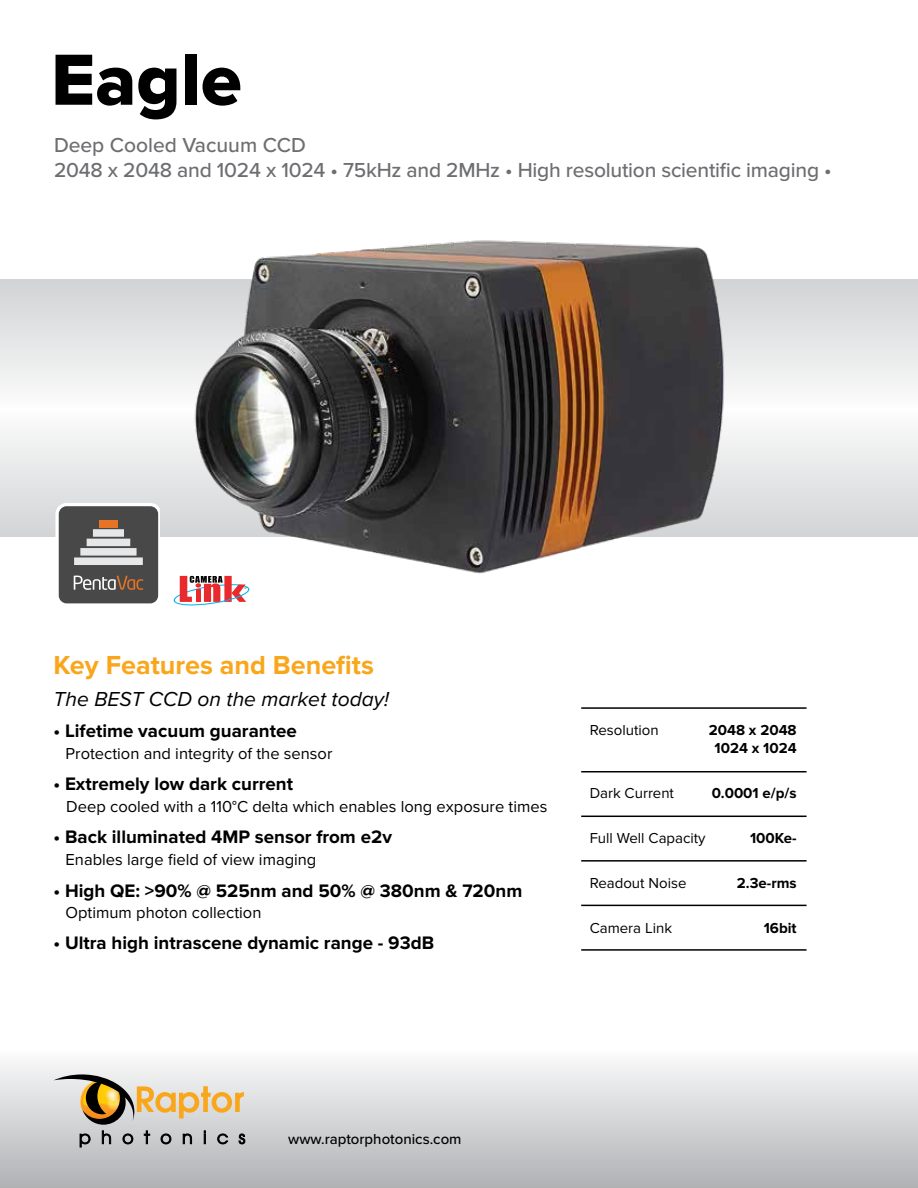
<style>
.page{position:relative;width:918px;height:1188px;background:#fff}
.page>*{position:absolute;margin:0;border:0;box-sizing:border-box;transform-origin:0 0}
.t1{font:75px "Proxima Nova Extrabld";color:#000}
.t2{font:700 27px "Proxima Nova";color:#faa61a}
.t3{font:500 21px/25.2px "Proxima Nova";letter-spacing:-.01em;color:#6d6e71}
.t4{font:italic 21px "Proxima Nova";color:#000}
.t5{font:700 18.75px "Proxima Nova";color:#000}
.t6{font:16.5px "Proxima Nova";color:#000}
.t7{font:15px "Proxima Nova";color:#000}
.t8{font:700 15px/18px "Proxima Nova";color:#000;text-align:center}
.t9{font:500 15px "Proxima Nova";color:#000}
</style>
<div class="page">
<div style="left:0;top:1049px;width:918px;height:139px;background:linear-gradient(to bottom,#fcfcfd,#afb1b4)"></div>
<svg style="left:0;top:279px;width:918px;height:258px"></svg>
<svg style="left:55px;top:503px;width:105px;height:101px;background:#777472"></svg>
<svg style="left:173px;top:592px;width:75px;height:14px"></svg>
<svg style="left:80px;top:1131px;width:165px;height:16px;background:#a5a6a8"></svg>
<svg style="left:54px;top:1074px;width:190px;height:51px;background:#ccbca0"></svg>
<img style="left:172px;top:240px;width:573px;height:352px">
<hr style="left:581px;top:707px;width:226px;height:2px;background:#000">
<hr style="left:581px;top:771px;width:226px;height:1px;background:#000">
<hr style="left:581px;top:816px;width:226px;height:1px;background:#000">
<hr style="left:581px;top:860px;width:226px;height:2px;background:#000">
<hr style="left:581px;top:905px;width:226px;height:1px;background:#000">
<hr style="left:581px;top:949px;width:226px;height:2px;background:#000">
<h1 class="t1" style="left:51px;top:37px;width:192px">Eagle</h1>
<p class="t3" style="left:54px;top:133px;width:779px">Deep Cooled Vacuum CCD<br>2048 x 2048 and 1024 x 1024 • 75kHz and 2MHz • High resolution scientific imaging •</p>
<h2 class="t2" style="left:54px;top:650px;width:322px">Key Features and Benefits</h2>
<p class="t4" style="left:54px;top:687px;width:337px">The BEST CCD on the market today!</p>
<p class="t5" style="left:54px;top:720px;width:245px">• Lifetime vacuum guarantee</p>
<p class="t6" style="left:66px;top:744px;width:269px">Protection and integrity of the sensor</p>
<p class="t5" style="left:54px;top:773px;width:241px">• Extremely low dark current</p>
<p class="t6" style="left:66px;top:797px;width:483px">Deep cooled with a 110°C delta which enables long exposure times</p>
<p class="t5" style="left:54px;top:826px;width:340px">• Back illuminated 4MP sensor from e2v</p>
<p class="t6" style="left:66px;top:850px;width:252px">Enables large field of view imaging</p>
<p class="t5" style="left:54px;top:879px;width:470px">• High QE: &gt;90% @ 525nm and 50% @ 380nm &amp; 720nm</p>
<p class="t6" style="left:66px;top:903px;width:197px">Optimum photon collection</p>
<p class="t5" style="left:54px;top:932px;width:382px">• Ultra high intrascene dynamic range - 93dB</p>
<p class="t7" style="left:590px;top:721px;width:70px">Resolution</p>
<p class="t8" style="left:709px;top:721px;width:89px">2048 x 2048<br>1024 x 1024</p>
<p class="t7" style="left:590px;top:784px;width:86px">Dark Current</p>
<p class="t8" style="left:712px;top:784px;width:86px">0.0001 e/p/s</p>
<p class="t7" style="left:590px;top:829px;width:117px">Full Well Capacity</p>
<p class="t8" style="left:750px;top:829px;width:48px">100Ke-</p>
<p class="t7" style="left:590px;top:874px;width:98px">Readout Noise</p>
<p class="t8" style="left:737px;top:874px;width:61px">2.3e-rms</p>
<p class="t7" style="left:590px;top:919px;width:84px">Camera Link</p>
<p class="t8" style="left:764px;top:919px;width:34px">16bit</p>
<p class="t9" style="left:288px;top:1130px;width:175px">www.raptorphotonics.com</p>
</div>
